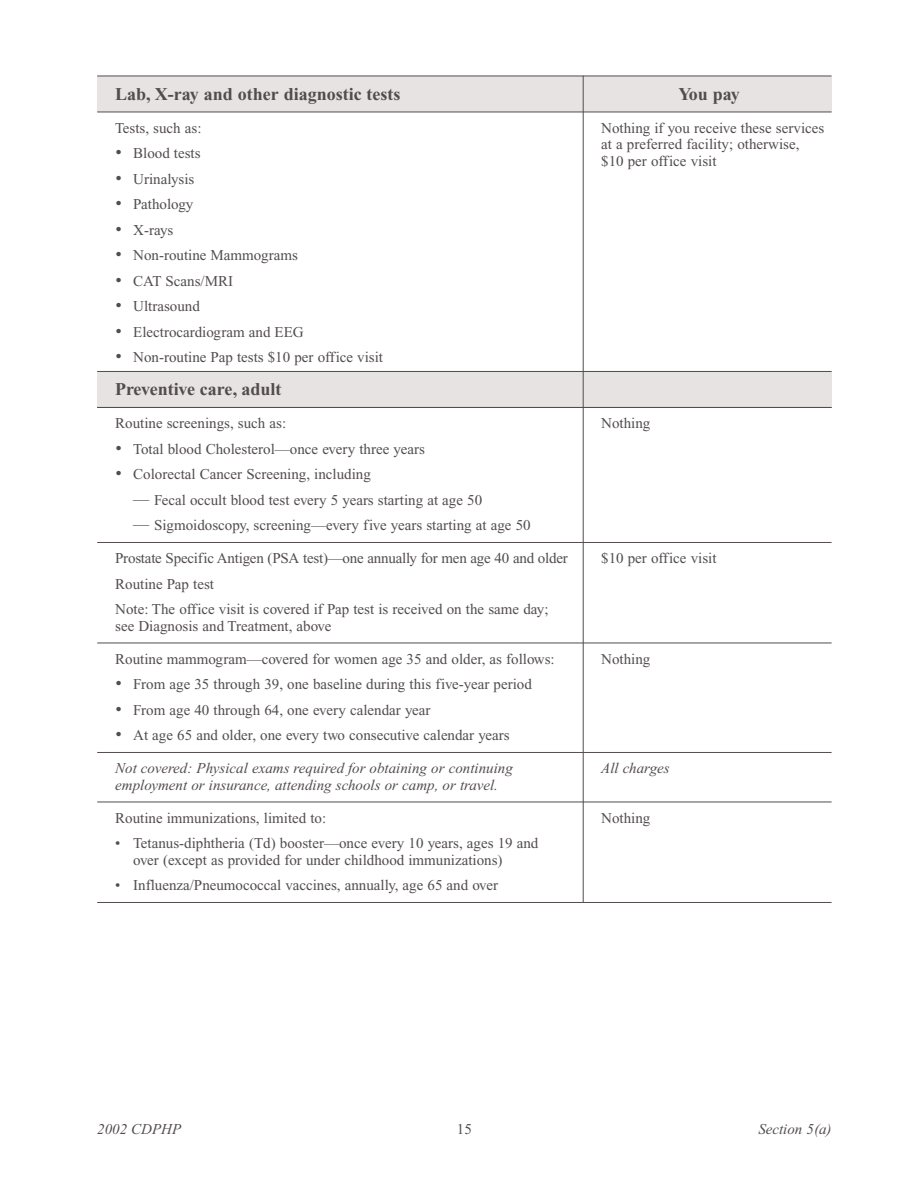
<style>
.page{position:relative;width:918px;height:1188px;background:#fff}
.page>*{position:absolute;margin:0;border:0;box-sizing:border-box;transform-origin:0 0}
.t1{font:700 18px "Times";color:#524c4f}
.t2{font:15px/25.5px "Times";color:#524c4f}
.t3{font:italic 15px "Times";color:#524c4f}
.s1{font-style:italic;font-size:18px}
</style>
<div class="page">
<div style="left:97px;top:371px;width:735px;height:36px;background:#e7e3e2"></div>
<div style="left:97px;top:76px;width:735px;height:36px;background:#e7e3e2"></div>
<hr style="left:97px;top:76px;width:735px;height:1px;background:#524c4f">
<hr style="left:97px;top:112px;width:735px;height:1px;background:#524c4f">
<hr style="left:97px;top:371px;width:735px;height:1px;background:#524c4f">
<hr style="left:97px;top:407px;width:735px;height:1px;background:#524c4f">
<hr style="left:97px;top:542px;width:735px;height:1px;background:#524c4f">
<hr style="left:97px;top:643px;width:735px;height:1px;background:#524c4f">
<hr style="left:97px;top:752px;width:735px;height:1px;background:#524c4f">
<hr style="left:97px;top:802px;width:735px;height:1px;background:#524c4f">
<hr style="left:97px;top:902px;width:735px;height:1px;background:#524c4f">
<hr style="left:583px;top:76px;width:1px;height:826px;background:#524c4f">
<p class="t1" style="left:115px;top:87px;width:287px">Lab, X-ray and other diagnostic tests</p>
<p class="t1" style="left:678px;top:87px;width:63px">You pay</p>
<p class="t2" style="left:115px;top:116px;width:88px">Tests, such as:</p>
<p class="t2" style="left:601px;top:116px;width:225px">Nothing if you receive these services</p>
<p class="t2" style="left:115px;top:142px;width:87px"><span class="s1">•</span> Blood tests</p>
<p class="t2" style="left:601px;top:133px;width:200px">at a preferred facility; otherwise,</p>
<p class="t2" style="left:601px;top:149px;width:117px">$10 per office visit</p>
<p class="t2" style="left:115px;top:167px;width:81px"><span class="s1">•</span> Urinalysis</p>
<p class="t2" style="left:115px;top:193px;width:80px"><span class="s1">•</span> Pathology</p>
<p class="t2" style="left:115px;top:218px;width:60px"><span class="s1">•</span> X-rays</p>
<p class="t2" style="left:115px;top:244px;width:184px"><span class="s1">•</span> Non-routine Mammograms</p>
<p class="t2" style="left:115px;top:269px;width:119px"><span class="s1">•</span> CAT Scans/MRI</p>
<p class="t2" style="left:115px;top:295px;width:86px"><span class="s1">•</span> Ultrasound</p>
<p class="t2" style="left:115px;top:320px;width:190px"><span class="s1">•</span> Electrocardiogram and EEG</p>
<p class="t2" style="left:115px;top:346px;width:269px"><span class="s1">•</span> Non-routine Pap tests $10 per office visit</p>
<p class="t1" style="left:115px;top:383px;width:168px">Preventive care, adult</p>
<p class="t2" style="left:115px;top:412px;width:173px">Routine screenings, such as:</p>
<p class="t2" style="left:601px;top:412px;width:51px">Nothing</p>
<p class="t2" style="left:115px;top:437px;width:311px"><span class="s1">•</span> Total blood Cholesterol—once every three years</p>
<p class="t2" style="left:115px;top:463px;width:257px"><span class="s1">•</span> Colorectal Cancer Screening, including</p>
<p class="t2" style="left:133px;top:488px;width:351px"><span class="s1">—</span> Fecal occult blood test every 5 years starting at age 50</p>
<p class="t2" style="left:133px;top:514px;width:399px"><span class="s1">—</span> Sigmoidoscopy, screening—every five years starting at age 50</p>
<p class="t2" style="left:115px;top:547px;width:454px">Prostate Specific Antigen (PSA test)—one annually for men age 40 and older</p>
<p class="t2" style="left:601px;top:547px;width:117px">$10 per office visit</p>
<p class="t2" style="left:115px;top:572px;width:435px">Routine Pap test<br>Note: The office visit is covered if Pap test is received on the same day;</p>
<p class="t2" style="left:115px;top:614px;width:218px">see Diagnosis and Treatment, above</p>
<p class="t2" style="left:115px;top:647px;width:441px">Routine mammogram—covered for women age 35 and older, as follows:</p>
<p class="t2" style="left:601px;top:647px;width:51px">Nothing</p>
<p class="t2" style="left:115px;top:673px;width:418px"><span class="s1">•</span> From age 35 through 39, one baseline during this five-year period</p>
<p class="t2" style="left:115px;top:698px;width:317px"><span class="s1">•</span> From age 40 through 64, one every calendar year</p>
<p class="t2" style="left:115px;top:724px;width:396px"><span class="s1">•</span> At age 65 and older, one every two consecutive calendar years</p>
<p class="t3" style="left:115px;top:763px;width:399px">Not covered: Physical exams required for obtaining or continuing</p>
<p class="t3" style="left:601px;top:763px;width:70px">All charges</p>
<p class="t3" style="left:115px;top:779px;width:384px">employment or insurance, attending schools or camp, or travel.</p>
<p class="t2" style="left:115px;top:806px;width:213px">Routine immunizations, limited to:</p>
<p class="t2" style="left:601px;top:806px;width:51px">Nothing</p>
<p class="t2" style="left:133px;top:836px;width:407px;line-height:16.5px;text-indent:-18px">• Tetanus-diphtheria (Td) booster—once every 10 years, ages 19 and over (except as provided for under childhood immunizations)</p>
<p class="t2" style="left:115px;top:874px;width:384px">• Influenza/Pneumococcal vaccines, annually, age 65 and over</p>
<p class="t3" style="left:97px;top:1124px;width:86px">2002 CDPHP</p>
<p class="t2" style="left:457px;top:1118px;width:16px">15</p>
<p class="t3" style="left:758px;top:1124px;width:75px">Section 5(a)</p>
</div>
